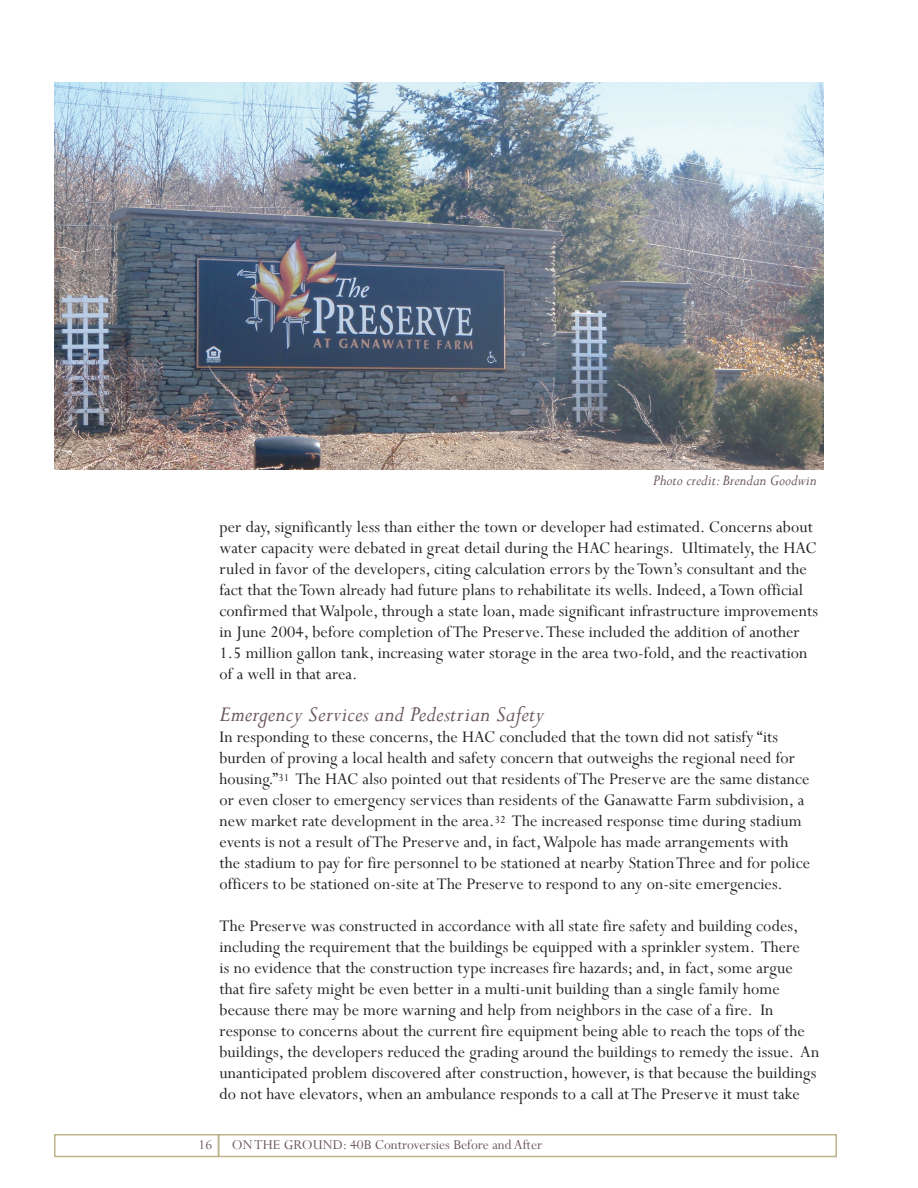
<style>
.page{position:relative;width:918px;height:1188px;background:#fff}
.page>*{position:absolute;margin:0;border:0;box-sizing:border-box;transform-origin:0 0}
.t1{font:italic 24px "Perpetua";letter-spacing:.01em;color:#6c585b}
.t2{font:18px/21px "Perpetua";letter-spacing:.005em;color:#231f20}
.t3{font:italic 16.5px "Perpetua";color:#6c585b}
.t4{font:15px "Perpetua";color:#6c585b}
</style>
<div class="page">
<div style="left:218px;top:1134px;width:619px;height:23px;border:2px solid #beb48b"></div>
<div style="left:54px;top:1134px;width:165px;height:23px;border:2px solid #beb48b"></div>
<img style="left:54px;top:82px;width:770px;height:387px">
<p class="t3" style="left:653px;top:470px;width:165px">Photo credit: Brendan Goodwin</p>
<p class="t2" style="left:220px;top:516px;width:600px">per day, significantly less than either the town or developer had estimated. Concerns about water capacity were debated in great detail during the HAC hearings. Ultimately, the HAC ruled in favor of the developers, citing calculation errors by the Town’s consultant and the fact that the Town already had future plans to rehabilitate its wells. Indeed, a Town official confirmed that Walpole, through a state loan, made significant infrastructure improvements in June 2004, before completion of The Preserve. These included the addition of another 1.5 million gallon tank, increasing water storage in the area two-fold, and the reactivation of a well in that area.</p>
<h1 class="t1" style="left:220px;top:699px;width:326px">Emergency Services and Pedestrian Safety</h1>
<p class="t2" style="left:220px;top:726px;width:592px">In responding to these concerns, the HAC concluded that the town did not satisfy “its burden of proving a local health and safety concern that outweighs the regional need for housing.”<sup>31</sup> The HAC also pointed out that residents of The Preserve are the same distance or even closer to emergency services than residents of the Ganawatte Farm subdivision, a new market rate development in the area.<sup>32</sup> The increased response time during stadium events is not a result of The Preserve and, in fact, Walpole has made arrangements with the stadium to pay for fire personnel to be stationed at nearby Station Three and for police officers to be stationed on-site at The Preserve to respond to any on-site emergencies.</p>
<p class="t2" style="left:220px;top:915px;width:601px">The Preserve was constructed in accordance with all state fire safety and building codes, including the requirement that the buildings be equipped with a sprinkler system. There<br>is no evidence that the construction type increases fire hazards; and, in fact, some argue that fire safety might be even better in a multi-unit building than a single family home because there may be more warning and help from neighbors in the case of a fire. In response to concerns about the current fire equipment being able to reach the tops of the buildings, the developers reduced the grading around the buildings to remedy the issue. An unanticipated problem discovered after construction, however, is that because the buildings do not have elevators, when an ambulance responds to a call at The Preserve it must take</p>
<p class="t4" style="left:199px;top:1135px;width:15px">16</p>
<p class="t4" style="left:232px;top:1135px;width:312px">ON THE GROUND: 40B Controversies Before and After</p>
</div>
